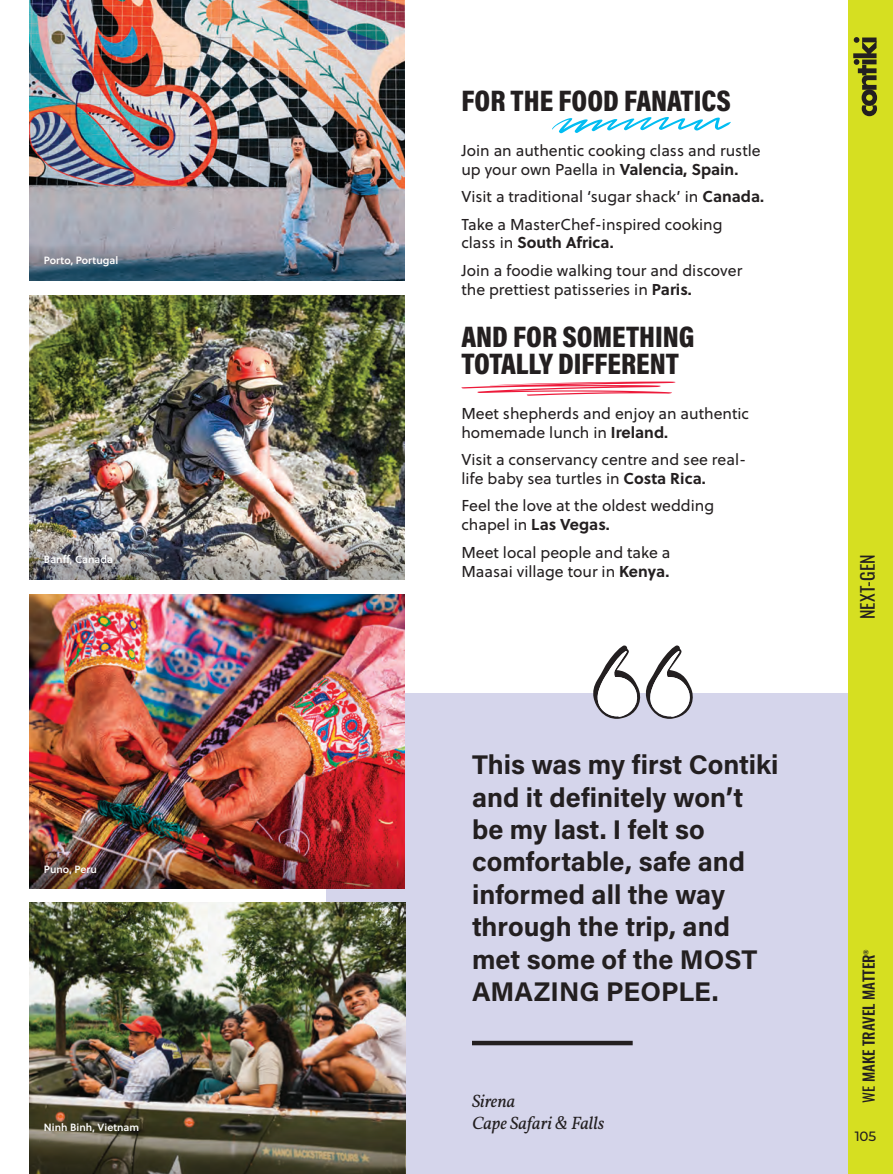
<style>
.page{position:relative;width:893px;height:1174px;background:#fff}
.page>*{position:absolute;margin:0;border:0;box-sizing:border-box;transform-origin:0 0}
.CH_Heading{font:900 30px/27px "Acumin Pro Cond";color:#231f20}
.t1{font:700 27px/32.4px "Acumin Pro";color:#231f20}
.t2{font:italic 18px/21.6px "Vollkorn";color:#231f20}
.t3{font:18px "Oswald";color:#231f20}
.CH_Body{font:15.75px/18.9px "Soleil";color:#231f20}
.t4{font:500 15px "Oswald";color:#231f20}
.t5{font:500 13.5px "Montserrat";color:#231f20}
.t6{font:10.5px "Soleil Sb";color:#fff}
.t7{font:500 6.15px "Oswald";color:#231f20}
.s1{font-weight:700}
.s2{font-weight:400}
</style>
<div class="page">
<hr style="left:0;top:195px;width:1px;height:384px;background:#231f20">
<div style="left:326px;top:693px;width:541px;height:481px;background:#d5d5eb"></div>
<svg style="left:593px;top:645px;width:100px;height:74px"></svg>
<img style="left:30px;top:296px;width:374px;height:240px">
<img style="left:30px;top:594px;width:374px;height:258px">
<svg style="left:552px;top:117px;width:179px;height:16px"></svg>
<img style="left:30px;top:536px;width:374px;height:43px">
<img style="left:30px;top:0;width:374px;height:244px">
<svg style="left:30px;top:244px;width:374px;height:37px;background:#4e697e"></svg>
<img style="left:30px;top:852px;width:374px;height:37px">
<svg style="left:461px;top:381px;width:215px;height:15px"></svg>
<img style="left:30px;top:902px;width:375px;height:272px">
<svg style="left:30px;top:1123px;width:374px;height:51px;background:#514d38"></svg>
<div style="left:472px;top:1040px;width:161px;height:5px;background:#231f20"></div>
<div style="left:848px;top:0;width:45px;height:1174px;background:#d6df21"></div>
<svg style="left:853px;top:37px;width:24px;height:79px"></svg>
<p class="t6" style="left:44px;top:252px;width:76px">Porto, Portugal</p>
<p class="t6" style="left:44px;top:551px;width:71px">Banff, Canada</p>
<p class="t6" style="left:44px;top:861px;width:54px">Puno, Peru</p>
<p class="t6" style="left:44px;top:1119px;width:97px">Ninh Binh, Vietnam</p>
<p class="CH_Heading" style="left:461px;top:87px;width:271px">FOR THE FOOD FANATICS</p>
<p class="CH_Body" style="left:461px;top:140px;width:301px">Join an authentic cooking class and rustle up your own Paella in <span class="s1">Valencia, Spain.</span></p>
<p class="CH_Body" style="left:461px;top:187px;width:304px">Visit a traditional ‘sugar shack’ in <span class="s1">Canada.</span></p>
<p class="CH_Body" style="left:461px;top:214px;width:263px">Take a MasterChef-inspired cooking class in <span class="s1">South Africa.</span></p>
<p class="CH_Body" style="left:461px;top:260px;width:282px">Join a foodie walking tour and discover the prettiest patisseries in <span class="s1">Paris.</span></p>
<p class="CH_Heading" style="left:461px;top:323px;width:235px">AND FOR SOMETHING<br>TOTALLY DIFFERENT</p>
<p class="CH_Body" style="left:461px;top:403px;width:289px">Meet shepherds and enjoy an authentic homemade lunch in <span class="s1">Ireland.</span></p>
<p class="CH_Body" style="left:461px;top:450px;width:286px">Visit a conservancy centre and see real&shy;life baby sea turtles in <span class="s1">Costa Rica.</span></p>
<p class="CH_Body" style="left:461px;top:496px;width:254px">Feel the love at the oldest wedding chapel in <span class="s1">Las Vegas.</span></p>
<p class="CH_Body" style="left:461px;top:542px;width:211px">Meet local people and take a<br>Maasai village tour in <span class="s1">Kenya.</span></p>
<p class="t1" style="left:472px;top:747px;width:308px">This was my first Contiki and it definitely won’t be my last. I felt so comfortable, safe and informed all the way through the trip, and met some of the MOST<br>AMAZING PEOPLE.</p>
<p class="t2" style="left:472px;top:1089px;width:134px">Sirena<br>Cape Safari &amp; Falls</p>
<p class="t3" style="left:851px;top:619px;width:66px;rotate:-90deg">NEXT-GEN</p>
<p class="t7" style="left:863px;top:954px;width:7px;rotate:-90deg">®</p>
<p class="t4" style="left:861px;top:1102px;width:150px;rotate:-90deg"><span class="s2">WE</span> MAKE TRAVEL MATTER</p>
<p class="t5" style="left:855px;top:1127px;width:23px">105</p>
</div>
